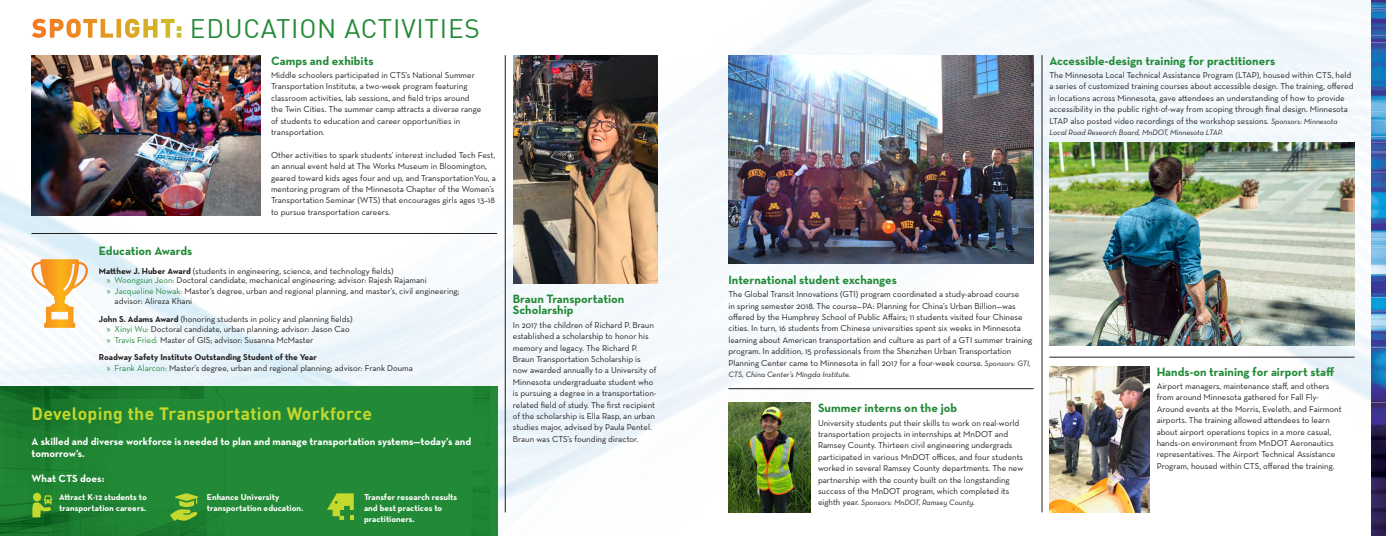
<style>
.page{position:relative;width:1386px;height:536px;background:#fff}
.page>*{position:absolute;margin:0;border:0;box-sizing:border-box;transform-origin:0 0}
.t1{font:26.25px "DINOT";letter-spacing:.03em;color:#228a36}
.t2{font:700 17.5px "DINOT";letter-spacing:.02em;color:#c4d82d}
.t3{font:700 12.25px/11.4px "Neutraface Text";color:#228a36}
.t4{font:700 10.5px/12.2px "Neutraface Text";color:#fff}
.t5{font:8.75px/11.4px "Neutraface Text";color:#231f20}
.t6{font:700 8.75px/11.4px "Neutraface Text";color:#fff}
.t7{font:700 8.75px "Neutraface Text";color:#231f20}
.t8{font:italic 7.88px "Neutraface Text";color:#231f20}
.s1{font-weight:900;color:#fff}
.s2{font-weight:700}
.s3{font-family:"Myriad Pro";color:#228a36}
.s4{color:#228a36}
.s5{font-style:italic;font-size:7.88px}
.s6{font-style:normal;font-size:8.75px}
</style>
<div class="page">
<img style="left:0;top:0;width:1371px;height:536px">
<img style="left:32px;top:55px;width:229px;height:160px">
<hr style="left:505px;top:55px;width:1px;height:457px;background:#231f20">
<hr style="left:32px;top:233px;width:465px;height:1px;background:#231f20">
<svg style="left:32px;top:259px;width:56px;height:69px"></svg>
<img style="left:729px;top:402px;width:81px;height:110px">
<img style="left:729px;top:55px;width:305px;height:208px">
<hr style="left:728px;top:388px;width:306px;height:1px;background:#231f20">
<hr style="left:1042px;top:55px;width:1px;height:457px;background:#231f20">
<img style="left:1049px;top:142px;width:305px;height:203px">
<hr style="left:1049px;top:357px;width:305px;height:1px;background:#231f20">
<img style="left:1049px;top:366px;width:101px;height:146px">
<img style="left:1371px;top:0;width:15px;height:536px">
<img style="left:0;top:386px;width:490px;height:150px">
<svg style="left:33px;top:492px;width:8px;height:9px"></svg>
<svg style="left:32px;top:495px;width:20px;height:22px"></svg>
<svg style="left:170px;top:493px;width:28px;height:27px"></svg>
<svg style="left:327px;top:493px;width:27px;height:26px"></svg>
<img style="left:513px;top:56px;width:144px;height:228px">
<p class="t1" style="left:32px;top:8px;width:450px"><span class="s1">SPOTLIGHT:</span> EDUCATION ACTIVITIES</p>
<p class="t3" style="left:271px;top:55px;width:104px">Camps and exhibits</p>
<p class="t5" style="left:271px;top:69px;width:212px">Middle schoolers participated in CTS’s National Summer Transportation Institute, a two-week program featuring classroom activities, lab sessions, and field trips around the Twin Cities. The summer camp attracts a diverse range of students to education and career opportunities in transportation.</p>
<p class="t5" style="left:271px;top:149px;width:226px">Other activities to spark students’ interest included Tech Fest, an annual event held at The Works Museum in Bloomington, geared toward kids ages four and up, and TransportationYou, a mentoring program of the Minnesota Chapter of the Women’s Transportation Seminar (WTS) that encourages girls ages 13–18 to pursue transportation careers.</p>
<p class="t3" style="left:99px;top:244px;width:95px">Education Awards</p>
<p class="t5" style="left:99px;top:265px;width:296px"><span class="s2">Matthew J. Huber Award</span> (students in engineering, science, and technology fields)</p>
<p class="t5" style="left:107px;top:274px;width:321px"><span class="s3">»</span> <span class="s4">Woongsun Jeon:</span> Doctoral candidate, mechanical engineering; advisor: Rajesh Rajamani</p>
<p class="t5" style="left:115px;top:285px;width:346px;line-height:10.5px;text-indent:-8px"><span class="s3">»</span> <span class="s4">Jacqueline Nowak:</span> Master’s degree, urban and regional planning, and master’s, civil engineering; advisor: Alireza Khani</p>
<p class="t5" style="left:99px;top:312px;width:255px"><span class="s2">John S. Adams Award</span> (honoring students in policy and planning fields)</p>
<p class="t5" style="left:107px;top:323px;width:244px"><span class="s3">»</span> <span class="s4">Xinyi Wu:</span> Doctoral candidate, urban planning; advisor: Jason Cao</p>
<p class="t5" style="left:107px;top:333px;width:208px"><span class="s3">»</span> <span class="s4">Travis Fried:</span> Master of GIS; advisor: Susanna McMaster</p>
<p class="t7" style="left:99px;top:351px;width:219px">Roadway Safety Institute Outstanding Student of the Year</p>
<p class="t5" style="left:107px;top:361px;width:308px"><span class="s3">»</span> <span class="s4">Frank Alarcon:</span> Master’s degree, urban and regional planning; advisor: Frank Douma</p>
<p class="t2" style="left:32px;top:400px;width:342px">Developing the Transportation Workforce</p>
<p class="t4" style="left:32px;top:435px;width:441px">A skilled and diverse workforce is needed to plan and manage transportation systems—today’s and tomorrow’s.</p>
<p class="t4" style="left:32px;top:471px;width:74px">What CTS does:</p>
<p class="t6" style="left:59px;top:490px;width:89px">Attract K-12 students to transportation careers.</p>
<p class="t6" style="left:207px;top:490px;width:98px">Enhance University transportation education.</p>
<p class="t6" style="left:364px;top:490px;width:95px">Transfer research results and best practices to practitioners.</p>
<p class="t3" style="left:513px;top:293px;width:113px">Braun Transportation<br>Scholarship</p>
<p class="t5" style="left:513px;top:319px;width:145px">In 2017 the children of Richard P. Braun established a scholarship to honor his memory and legacy. The Richard P.<br>Braun Transportation Scholarship is now awarded annually to a University of Minnesota undergraduate student who is pursuing a degree in a transportation&shy;related field of study. The first recipient of the scholarship is Ella Rasp, an urban studies major, advised by Paula Pentel.<br>Braun was CTS’s founding director.</p>
<p class="t3" style="left:1049px;top:55px;width:227px">Accessible-design training for practitioners</p>
<p class="t5" style="left:1049px;top:69px;width:306px">The Minnesota Local Technical Assistance Program (LTAP), housed within CTS, held a series of customized training courses about accessible design. The training, offered in locations across Minnesota, gave attendees an understanding of how to provide accessibility in the public right-of-way from scoping through final design. Minnesota LTAP also posted video recordings of the workshop sessions. <span class="s5">Sponsors: Minnesota</span></p>
<p class="t8" style="left:1049px;top:127px;width:176px">Local Road Research Board, MnDOT, Minnesota LTAP.</p>
<p class="t3" style="left:728px;top:274px;width:170px">International student exchanges</p>
<p class="t5" style="left:728px;top:288px;width:306px">The Global Transit Innovations (GTI) program coordinated a study-abroad course<br>in spring semester 2018. The course—PA: Planning for China’s Urban Billion—was offered by the Humphrey School of Public Affairs; 11 students visited four Chinese cities. In turn, 16 students from Chinese universities spent six weeks in Minnesota learning about American transportation and culture as part of a GTI summer training program. In addition, 15 professionals from the Shenzhen Urban Transportation Planning Center came to Minnesota in fall 2017 for a four-week course. <span class="s5">Sponsors: GTI,</span></p>
<p class="t8" style="left:728px;top:369px;width:124px">CTS, China Center’s Mingda Institute.</p>
<p class="t3" style="left:818px;top:402px;width:141px">Summer interns on the job</p>
<p class="t5" style="left:818px;top:416px;width:203px">University students put their skills to work on real-world</p>
<p class="t5" style="left:818px;top:428px;width:207px">transportation projects in internships at MnDOT and Ramsey County. Thirteen civil engineering undergrads participated in various MnDOT offices, and four students worked in several Ramsey County departments. The new partnership with the county built on the longstanding success of the MnDOT program, which completed its</p>
<p class="t8" style="left:818px;top:497px;width:159px"><span class="s6">eighth year.</span> Sponsors: MnDOT, Ramsey County.</p>
<p class="t3" style="left:1157px;top:365px;width:179px">Hands-on training for airport staff</p>
<p class="t5" style="left:1157px;top:380px;width:186px">Airport managers, maintenance staff, and others from around Minnesota gathered for Fall Fly-Around events at the Morris, Eveleth, and Fairmont airports. The training allowed attendees to learn about airport operations topics in a more casual, hands-on environment from MnDOT Aeronautics representatives. The Airport Technical Assistance Program, housed within CTS, offered the training.</p>
</div>
